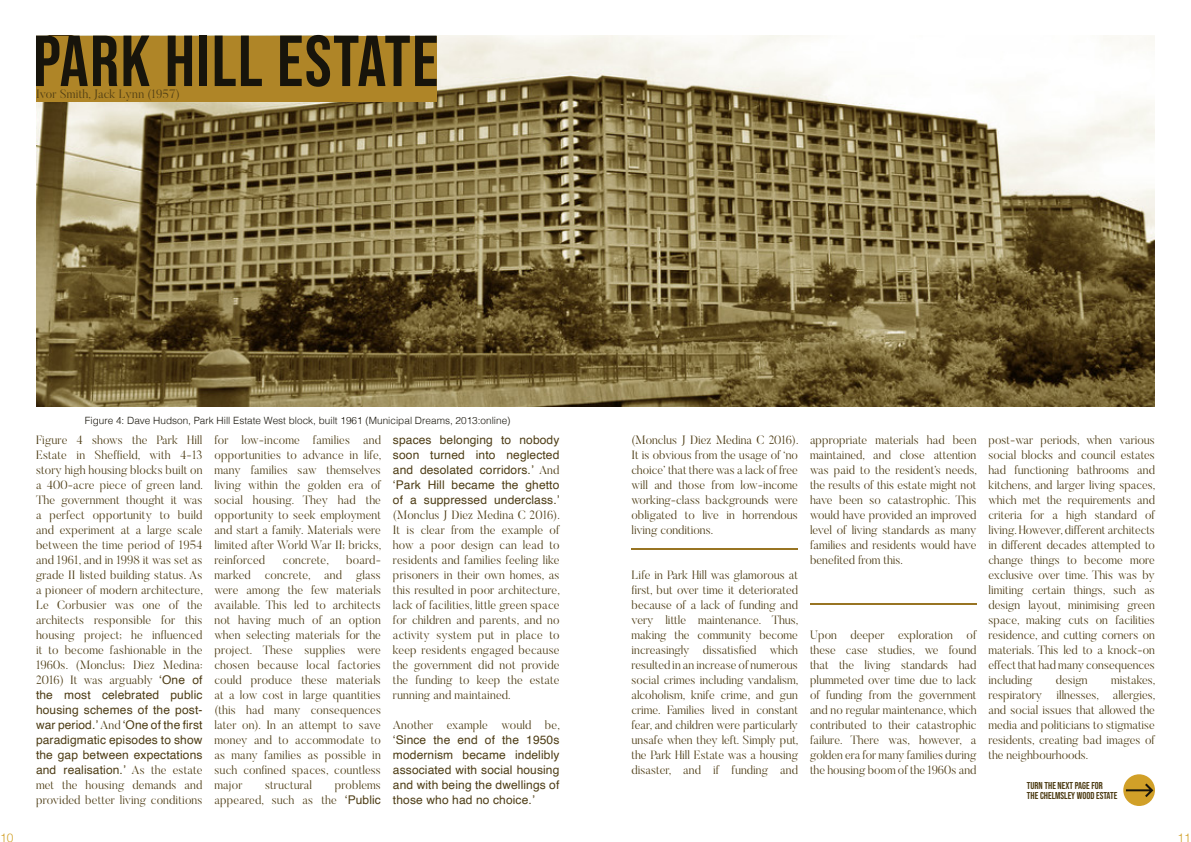
<style>
.page{position:relative;width:1191px;height:842px;background:#fff}
.page>*{position:absolute;margin:0;border:0;box-sizing:border-box;transform-origin:0 0}
.t1{font:72px "Bebas Neue";letter-spacing:.02em;color:#17140b}
.t2{font:300 12px/15px "Butler";color:#4d3c14;text-align:justify}
.t3{font:12px/15px "Helvetica";letter-spacing:.01em;color:#4d3c14;text-align:justify}
.t4{font:300 12px "Butler";letter-spacing:.02em;color:#4d3c14}
.t5{font:300 12px "Helvetica";color:#d1a028}
.t6{font:300 10px "Helvetica";color:#17140b}
.t7{font:10px/10px "Bebas Neue";color:#4d3c14}
.s1{font-family:"Helvetica";font-weight:400}
.s2{font-family:"Butler";font-weight:300}
</style>
<div class="page">
<img style="left:36px;top:36px;width:1119px;height:371px">
<div style="left:36px;top:36px;width:401px;height:66px;background:#af8527"></div>
<div style="left:1123px;top:774px;width:32px;height:32px;background:#d1a028;border-radius:50%"></div>
<svg style="left:1126px;top:783px;width:27px;height:14px"></svg>
<hr style="left:631px;top:548px;width:167px;height:2px;background:#987423">
<hr style="left:810px;top:603px;width:166px;height:1px;background:#987423">
<p class="t1" style="left:33px;top:20px;width:407px">PARK HILL ESTATE</p>
<p class="t4" style="left:36px;top:86px;width:145px">Ivor Smith, Jack Lynn (1957)</p>
<p class="t6" style="left:85px;top:412px;width:427px">Figure 4: Dave Hudson, Park Hill Estate West block, built 1961 (Municipal Dreams, 2013:online)</p>
<p class="t2" style="left:36px;top:432px;width:168px">Figure 4 shows the Park Hill Estate in Sheffield, with 4-13 story high housing blocks built on a 400-acre piece of green land.<br>The government thought it was a perfect opportunity to build and experiment at a large scale between the time period of 1954 and 1961, and in 1998 it was set as grade II listed building status. As a pioneer of modern architecture, Le Corbusier was one of the architects responsible for this housing project; he influenced it to become fashionable in the 1960s. (Monclus; Diez Medina:<br>2016) It was arguably <span class="s1">‘One of the most celebrated public housing schemes of the post&shy;war period.’</span> And <span class="s1">‘One of the first paradigmatic episodes to show the gap between expectations and realisation.’</span> As the estate met the housing demands and provided better living conditions</p>
<p class="t2" style="left:214px;top:432px;width:168px">for low-income families and opportunities to advance in life, many families saw themselves living within the golden era of social housing. They had the opportunity to seek employment and start a family. Materials were limited after World War II; bricks, reinforced</p>
<p class="t2" style="left:214px;top:552px;width:168px;text-indent:132px">board&shy;marked concrete, and glass were among the few materials available. This led to architects not having much of an option when selecting materials for the project. These supplies were chosen because local factories could produce these materials at a low cost in large quantities (this had many consequences later on). In an attempt to save money and to accommodate to as many families as possible in such confined spaces, countless major</p>
<p class="t2" style="left:283px;top:552px;width:48px">concrete,</p>
<p class="t2" style="left:214px;top:777px;width:168px;text-align:right">problems<br>appeared, such as the <span class="s1">‘Public</span></p>
<p class="t2" style="left:265px;top:777px;width:48px">structural</p>
<p class="t2" style="left:393px;top:432px;width:168px"><span class="s1">spaces belonging to nobody soon turned into neglected and desolated corridors.’</span> And <span class="s1">‘Park Hill became the ghetto of a suppressed underclass.’ </span>(Monclus J Diez Medina C 2016).<br>It is clear from the example of how a poor design can lead to residents and families feeling like prisoners in their own homes, as this resulted in poor architecture, lack of facilities, little green space for children and parents, and no activity system put in place to keep residents engaged because the government did not provide the funding to keep the estate running and maintained.</p>
<p class="t3" style="left:393px;top:718px;width:168px"><span class="s2">Another example would be, </span>‘Since the end of the 1950s modernism became indelibly associated with social housing and with being the dwellings of those who had no choice.’</p>
<p class="t2" style="left:631px;top:432px;width:168px">(Monclus J Diez Medina C 2016).<br>It is obvious from the usage of ‘no choice’ that there was a lack of free will and those from low-income working-class backgrounds were obligated to live in horrendous living conditions.</p>
<p class="t2" style="left:631px;top:567px;width:168px">Life in Park Hill was glamorous at first, but over time it deteriorated because of a lack of funding and very little maintenance. Thus, making the community become increasingly dissatisfied which resulted in an increase of numerous social crimes including vandalism, alcoholism, knife crime, and gun crime. Families lived in constant fear, and children were particularly unsafe when they left. Simply put, the Park Hill Estate was a housing disaster, and if funding and</p>
<p class="t2" style="left:810px;top:432px;width:168px">appropriate materials had been maintained, and close attention was paid to the resident’s needs, the results of this estate might not have been so catastrophic. This would have provided an improved level of living standards as many families and residents would have benefited from this.</p>
<p class="t2" style="left:810px;top:627px;width:168px">Upon deeper exploration of these case studies, we found that the living standards had plummeted over time due to lack of funding from the government and no regular maintenance, which contributed to their catastrophic failure. There was, however, a golden era for many families during the housing boom of the 1960s and</p>
<p class="t2" style="left:988px;top:432px;width:168px">post-war periods, when various social blocks and council estates had functioning bathrooms and kitchens, and larger living spaces, which met the requirements and criteria for a high standard of living. However, different architects in different decades attempted to change things to become more exclusive over time. This was by limiting certain things, such as design layout, minimising green space, making cuts on facilities residence, and cutting corners on materials. This led to a knock-on effect that had many consequences including</p>
<p class="t2" style="left:988px;top:672px;width:168px;text-indent:123px">mistakes, respiratory illnesses, allergies, and social issues that allowed the media and politicians to stigmatise residents, creating bad images of the neighbourhoods.</p>
<p class="t7" style="left:1027px;top:780px;width:92px">TURN THE NEXT PAGE FOR<br>THE CHELMSLEY WOOD ESTATE</p>
<p class="t2" style="left:1056px;top:672px;width:33px">design</p>
<p class="t5" style="left:0;top:827px;width:15px">10</p>
<p class="t5" style="left:1177px;top:827px;width:15px">11</p>
</div>
